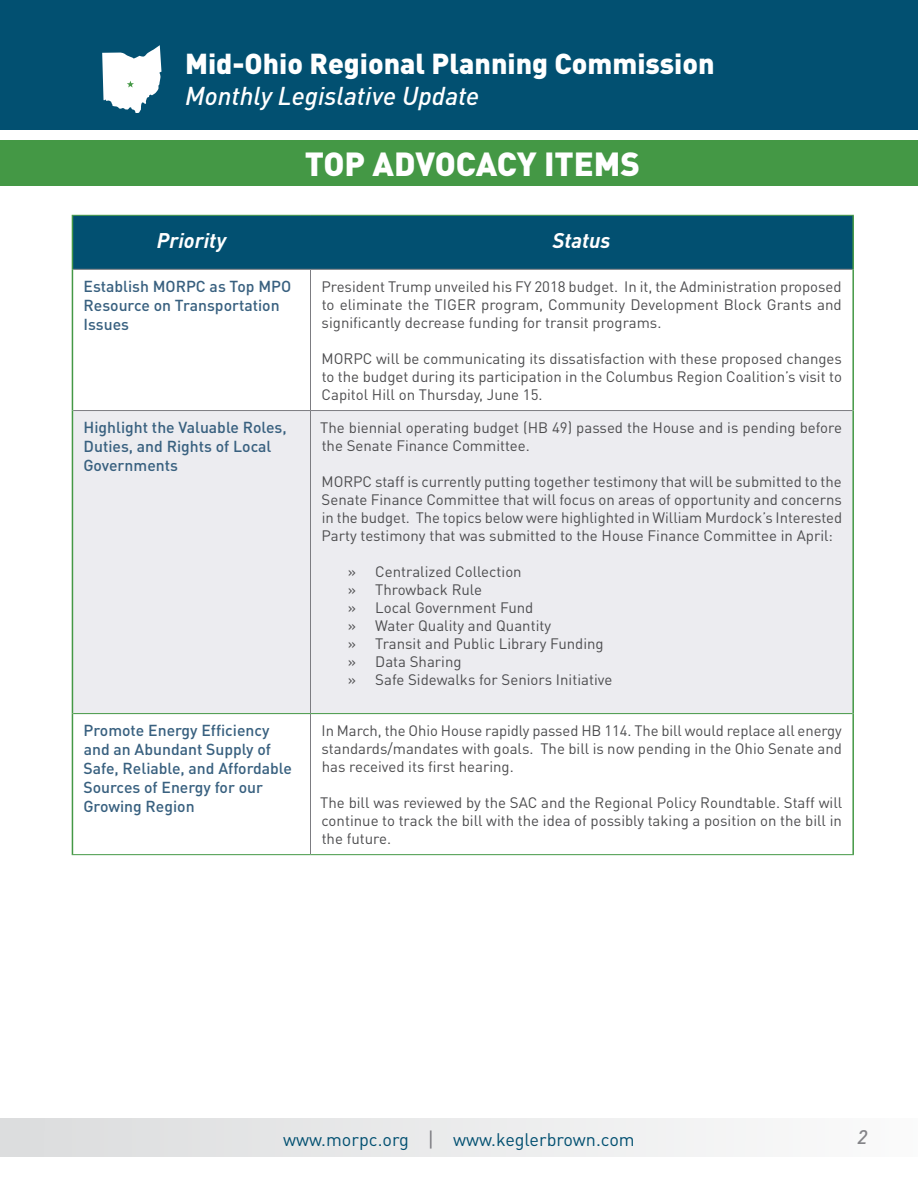
<style>
.page{position:relative;width:918px;height:1188px;background:#fff}
.page>*{position:absolute;margin:0;border:0;box-sizing:border-box;transform-origin:0 0}
.t1{font:900 33px "DIN Pro";color:#fff}
.t2{font:900 28.5px "DIN Pro";color:#fff}
.t3{font:italic 500 25.5px "DIN Pro";color:#fff}
.t4{font:italic 700 21px "DIN Pro";color:#fff}
.t5{font:italic 500 19.5px "DIN Pro";color:#848488}
.t6{font:18px "DIN Pro";color:#025071}
.t7{font:500 15.75px/18.9px "DIN Pro";color:#38607f}
.t8{font:15px/18px "DIN Pro";color:#4d4d4f;text-align:justify}
.s1{font-size:21px;color:#7c7c81}
</style>
<div class="page">
<div style="left:0;top:1118px;width:918px;height:38px;background:linear-gradient(to right,#dbdcdd,#fafbfb)"></div>
<div style="left:0;top:0;width:918px;height:130px;background:#025071"></div>
<svg style="left:97px;top:37px;width:67px;height:79px"></svg>
<div style="left:0;top:140px;width:918px;height:46px;background:#449845"></div>
<div style="left:73px;top:216px;width:779px;height:53px;background:#025071"></div>
<div style="left:73px;top:411px;width:779px;height:302px;background:#ececf0"></div>
<hr style="left:72px;top:215px;width:238px;height:1px;background:#449845">
<hr style="left:310px;top:215px;width:544px;height:1px;background:#449845">
<hr style="left:72px;top:216px;width:1px;height:53px;background:#449845">
<hr style="left:852px;top:216px;width:2px;height:53px;background:#449845">
<hr style="left:73px;top:269px;width:237px;height:1px;background:#7c7c81">
<hr style="left:310px;top:269px;width:542px;height:1px;background:#7c7c81">
<hr style="left:310px;top:270px;width:1px;height:140px;background:#7c7c81">
<hr style="left:73px;top:410px;width:237px;height:1px;background:#7c7c81">
<hr style="left:310px;top:410px;width:542px;height:1px;background:#7c7c81">
<hr style="left:310px;top:411px;width:1px;height:302px;background:#7c7c81">
<hr style="left:310px;top:714px;width:1px;height:140px;background:#7c7c81">
<hr style="left:72px;top:269px;width:1px;height:142px;background:#449845">
<hr style="left:852px;top:269px;width:2px;height:142px;background:#449845">
<hr style="left:72px;top:411px;width:1px;height:303px;background:#449845">
<hr style="left:852px;top:411px;width:2px;height:303px;background:#449845">
<hr style="left:72px;top:714px;width:1px;height:140px;background:#449845">
<hr style="left:852px;top:714px;width:2px;height:140px;background:#449845">
<hr style="left:73px;top:713px;width:237px;height:1px;background:#449845">
<hr style="left:310px;top:713px;width:542px;height:1px;background:#449845">
<hr style="left:72px;top:854px;width:238px;height:1px;background:#449845">
<hr style="left:310px;top:854px;width:544px;height:1px;background:#449845">
<h2 class="t2" style="left:185px;top:45px;width:531px">Mid-Ohio Regional Planning Commission</h2>
<h3 class="t3" style="left:185px;top:75px;width:296px">Monthly Legislative Update</h3>
<h1 class="t1" style="left:305px;top:141px;width:337px">TOP ADVOCACY ITEMS</h1>
<h3 class="t4" style="left:157px;top:223px;width:71px">Priority</h3>
<h3 class="t4" style="left:553px;top:223px;width:59px">Status</h3>
<p class="t7" style="left:84px;top:277px;width:209px">Establish MORPC as Top MPO<br>Resource on Transportation<br>Issues</p>
<p class="t8" style="left:322px;top:277px;width:522px">President Trump unveiled his FY 2018 budget. In it, the Administration proposed to eliminate the TIGER program, Community Development Block Grants and significantly decrease funding for transit programs.</p>
<p class="t8" style="left:322px;top:349px;width:522px">MORPC will be communicating its dissatisfaction with these proposed changes to the budget during its participation in the Columbus Region Coalition’s visit to Capitol Hill on Thursday, June 15.</p>
<p class="t7" style="left:83px;top:418px;width:205px">Highlight the Valuable Roles,<br>Duties, and Rights of Local<br>Governments</p>
<p class="t8" style="left:320px;top:418px;width:523px">The biennial operating budget (HB 49) passed the House and is pending before the Senate Finance Committee.</p>
<p class="t8" style="left:322px;top:472px;width:522px">MORPC staff is currently putting together testimony that will be submitted to the Senate Finance Committee that will focus on areas of opportunity and concerns in the budget. The topics below were highlighted in William Murdock’s Interested Party testimony that was submitted to the House Finance Committee in April:</p>
<p class="t8" style="left:348px;top:562px;width:266px;text-align:left">» Centralized Collection<br>» Throwback Rule<br>» Local Government Fund<br>» Water Quality and Quantity<br>» Transit and Public Library Funding » Data Sharing<br>» Safe Sidewalks for Seniors Initiative</p>
<p class="t7" style="left:83px;top:721px;width:210px">Promote Energy Efficiency and an Abundant Supply of<br>Safe, Reliable, and Affordable<br>Sources of Energy for our<br>Growing Region</p>
<p class="t8" style="left:322px;top:721px;width:522px">In March, the Ohio House rapidly passed HB 114. The bill would replace all energy standards/mandates with goals. The bill is now pending in the Ohio Senate and has received its first hearing.</p>
<p class="t8" style="left:320px;top:793px;width:524px">The bill was reviewed by the SAC and the Regional Policy Roundtable. Staff will continue to track the bill with the idea of possibly taking a position on the bill in the future.</p>
<p class="t6" style="left:283px;top:1127px;width:353px">www.morpc.org <span class="s1">|</span> www.keglerbrown.com</p>
<h3 class="t5" style="left:858px;top:1122px;width:11px">2</h3>
</div>
